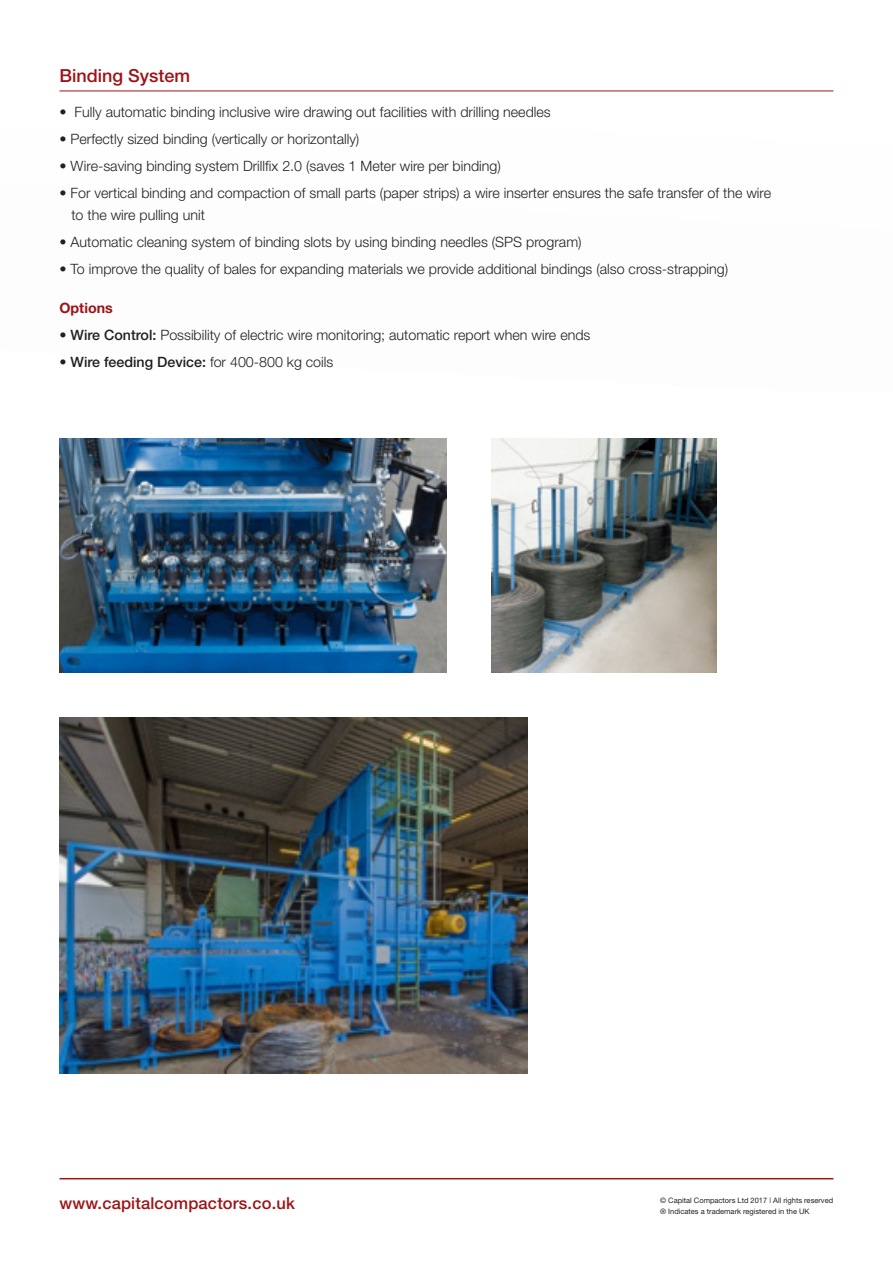
<style>
.page{position:relative;width:893px;height:1263px;background:#fff}
.page>*{position:absolute;margin:0;border:0;box-sizing:border-box;transform-origin:0 0}
.Paragraph_Style_1{font:500 18px "Helvetica Neue";color:#9c1418}
.t1{font:500 16.5px "Helvetica Neue";letter-spacing:.01em;color:#9c1418}
.t2{font:300 14.25px/22.5px "Helvetica Neue";color:#231f20}
.t3{font:700 14.25px "Helvetica Neue";color:#9c1418}
.t4{font:7.5px/11.2px "Helvetica Neue";color:#231f20}
.s1{font-weight:500}
</style>
<div class="page">
<hr style="left:60px;top:1178px;width:773px;height:1px;background:#9c1418">
<hr style="left:60px;top:91px;width:773px;height:1px;background:#9c1418">
<img style="left:59px;top:438px;width:387px;height:234px">
<img style="left:59px;top:718px;width:468px;height:355px">
<img style="left:492px;top:438px;width:225px;height:234px">
<p class="Paragraph_Style_1" style="left:60px;top:65px;width:132px">Binding System</p>
<p class="t2" style="left:60px;top:101px;width:493px">• Fully automatic binding inclusive wire drawing out facilities with drilling needles</p>
<p class="t2" style="left:60px;top:127px;width:301px">• Perfectly sized binding (vertically or horizontally)</p>
<p class="t2" style="left:60px;top:154px;width:443px">• Wire-saving binding system Drillfix 2.0 (saves 1 Meter wire per binding)</p>
<p class="t2" style="left:71px;top:181px;width:701px;text-indent:-12px">• For vertical binding and compaction of small parts (paper strips) a wire inserter ensures the safe transfer of the wire to the wire pulling unit</p>
<p class="t2" style="left:60px;top:230px;width:524px">• Automatic cleaning system of binding slots by using binding needles (SPS program)</p>
<p class="t2" style="left:60px;top:257px;width:670px">• To improve the quality of bales for expanding materials we provide additional bindings (also cross-strapping)</p>
<p class="t3" style="left:60px;top:299px;width:55px">Options</p>
<p class="t2" style="left:60px;top:323px;width:532px">• <span class="s1">Wire Control:</span> Possibility of electric wire monitoring; automatic report when wire ends</p>
<p class="t2" style="left:60px;top:350px;width:275px">• <span class="s1">Wire feeding Device:</span> for 400-800 kg coils</p>
<p class="t1" style="left:60px;top:1193px;width:237px">www.capitalcompactors.co.uk</p>
<p class="t4" style="left:660px;top:1195px;width:174px">© Capital Compactors Ltd 2017 | All rights reserved ® Indicates a trademark registered in the UK</p>
</div>
